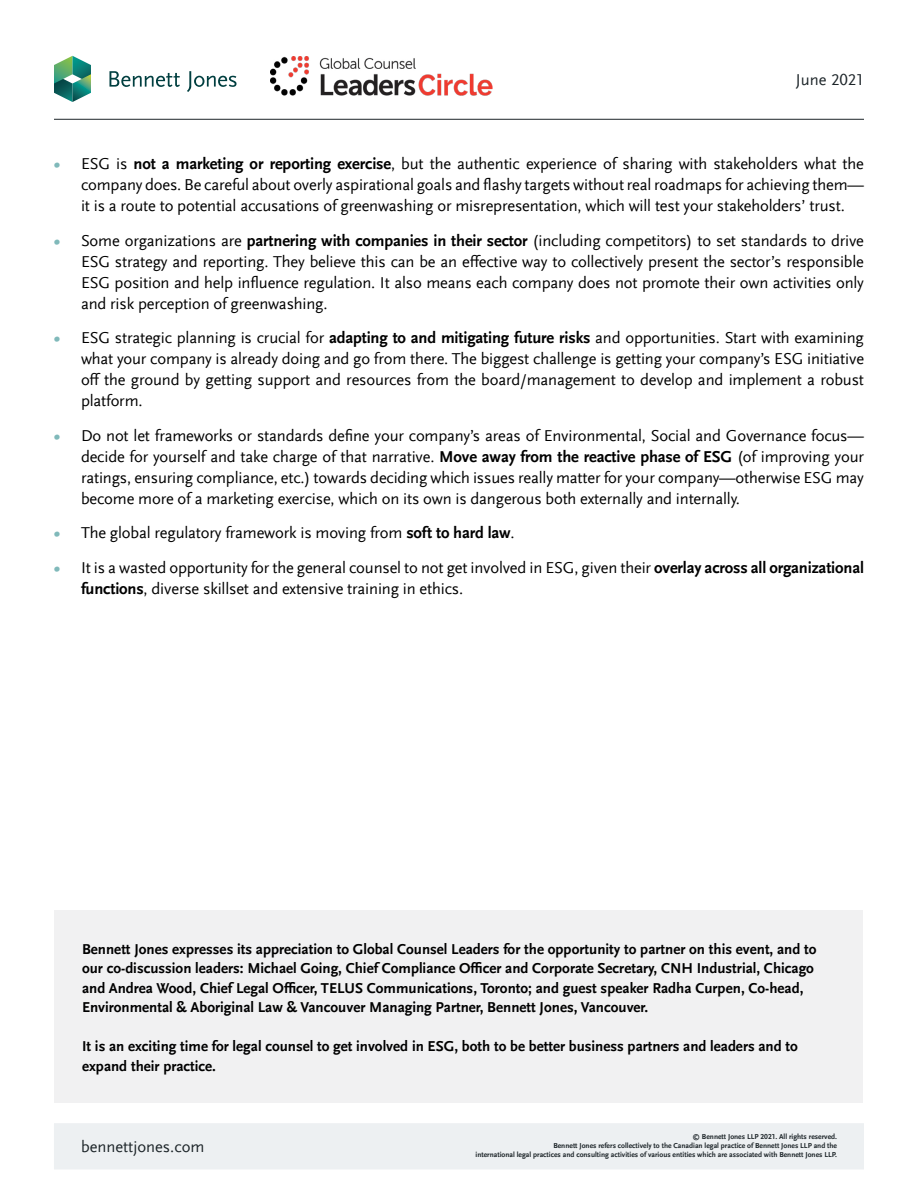
<style>
.page{position:relative;width:918px;height:1188px;background:#fff}
.page>*{position:absolute;margin:0;border:0;box-sizing:border-box;transform-origin:0 0}
.t1{font:16.5px/21px "Scala Sans Offc";letter-spacing:-.01em;color:#000;text-align:justify}
.Web_Address{font:16.5px "Scala Sans Offc";color:#1d2529}
.Date{font:16.5px "Scala Sans Offc";color:#1d2529}
.t2{font:700 15px/19.5px "Scala Sans Offc";color:#000}
.t3{font:700 7.5px/9px "Scala Sans Offc";color:#1d2529;text-align:right}
.s1{font-weight:700;font-style:italic;color:#80b9ba}
.s2{font-weight:700}
</style>
<div class="page">
<div style="left:55px;top:910px;width:808px;height:193px;background:#f1f1f2"></div>
<div style="left:54px;top:1123px;width:810px;height:46px;background:#edf0f2"></div>
<hr style="left:54px;top:119px;width:810px;height:1px;background:#1d2529">
<svg style="left:109px;top:71px;width:71px;height:16px"></svg>
<svg style="left:187px;top:71px;width:50px;height:21px"></svg>
<svg style="left:54px;top:56px;width:37px;height:46px"></svg>
<img style="left:270px;top:57px;width:223px;height:39px">
<p class="Date" style="left:796px;top:71px;width:70px">June 2021</p>
<p class="t1" style="left:81px;top:154px;width:785px;text-indent:-27px"><span class="s1">•</span> ESG is <span class="s2">not a marketing or reporting exercise</span>, but the authentic experience of sharing with stakeholders what the company does. Be careful about overly aspirational goals and flashy targets without real roadmaps for achieving them— it is a route to potential accusations of greenwashing or misrepresentation, which will test your stakeholders’ trust.</p>
<p class="t1" style="left:81px;top:230px;width:785px;text-indent:-27px"><span class="s1">•</span> Some organizations are <span class="s2">partnering with companies in their sector</span> (including competitors) to set standards to drive ESG strategy and reporting. They believe this can be an effective way to collectively present the sector’s responsible ESG position and help influence regulation. It also means each company does not promote their own activities only and risk perception of greenwashing.</p>
<p class="t1" style="left:81px;top:328px;width:785px;text-indent:-27px"><span class="s1">•</span> ESG strategic planning is crucial for <span class="s2">adapting to and mitigating future risks</span> and opportunities. Start with examining what your company is already doing and go from there. The biggest challenge is getting your company’s ESG initiative off the ground by getting support and resources from the board/management to develop and implement a robust platform.</p>
<p class="t1" style="left:81px;top:425px;width:785px;text-indent:-27px"><span class="s1">•</span> Do not let frameworks or standards define your company’s areas of Environmental, Social and Governance focus— decide for yourself and take charge of that narrative. <span class="s2">Move away from the reactive phase of ESG</span> (of improving your ratings, ensuring compliance, etc.) towards deciding which issues really matter for your company—otherwise ESG may become more of a marketing exercise, which on its own is dangerous both externally and internally.</p>
<p class="t1" style="left:54px;top:523px;width:462px"><span class="s1">•</span> The global regulatory framework is moving from <span class="s2">soft to hard law</span>.</p>
<p class="t1" style="left:81px;top:557px;width:785px;text-indent:-27px"><span class="s1">•</span> It is a wasted opportunity for the general counsel to not get involved in ESG, given their <span class="s2">overlay across all organizational functions</span>, diverse skillset and extensive training in ethics.</p>
<p class="t2" style="left:82px;top:939px;width:736px">Bennett Jones expresses its appreciation to Global Counsel Leaders for the opportunity to partner on this event, and to our co-discussion leaders: Michael Going, Chief Compliance Officer and Corporate Secretary, CNH Industrial, Chicago and Andrea Wood, Chief Legal Officer, TELUS Communications, Toronto; and guest speaker Radha Curpen, Co-head, Environmental &amp; Aboriginal Law &amp; Vancouver Managing Partner, Bennett Jones, Vancouver.</p>
<p class="t2" style="left:82px;top:1037px;width:717px">It is an exciting time for legal counsel to get involved in ESG, both to be better business partners and leaders and to expand their practice.</p>
<p class="Web_Address" style="left:81px;top:1138px;width:125px">bennettjones.com</p>
<p class="t3" style="left:693px;top:1133px;width:146px">© Bennett Jones LLP 2021. All rights reserved.</p>
<p class="t3" style="left:475px;top:1142px;width:363px">Bennett Jones refers collectively to the Canadian legal practice of Bennett Jones LLP and the<br>international legal practices and consulting activities of various entities which are associated with Bennett Jones LLP.</p>
</div>
